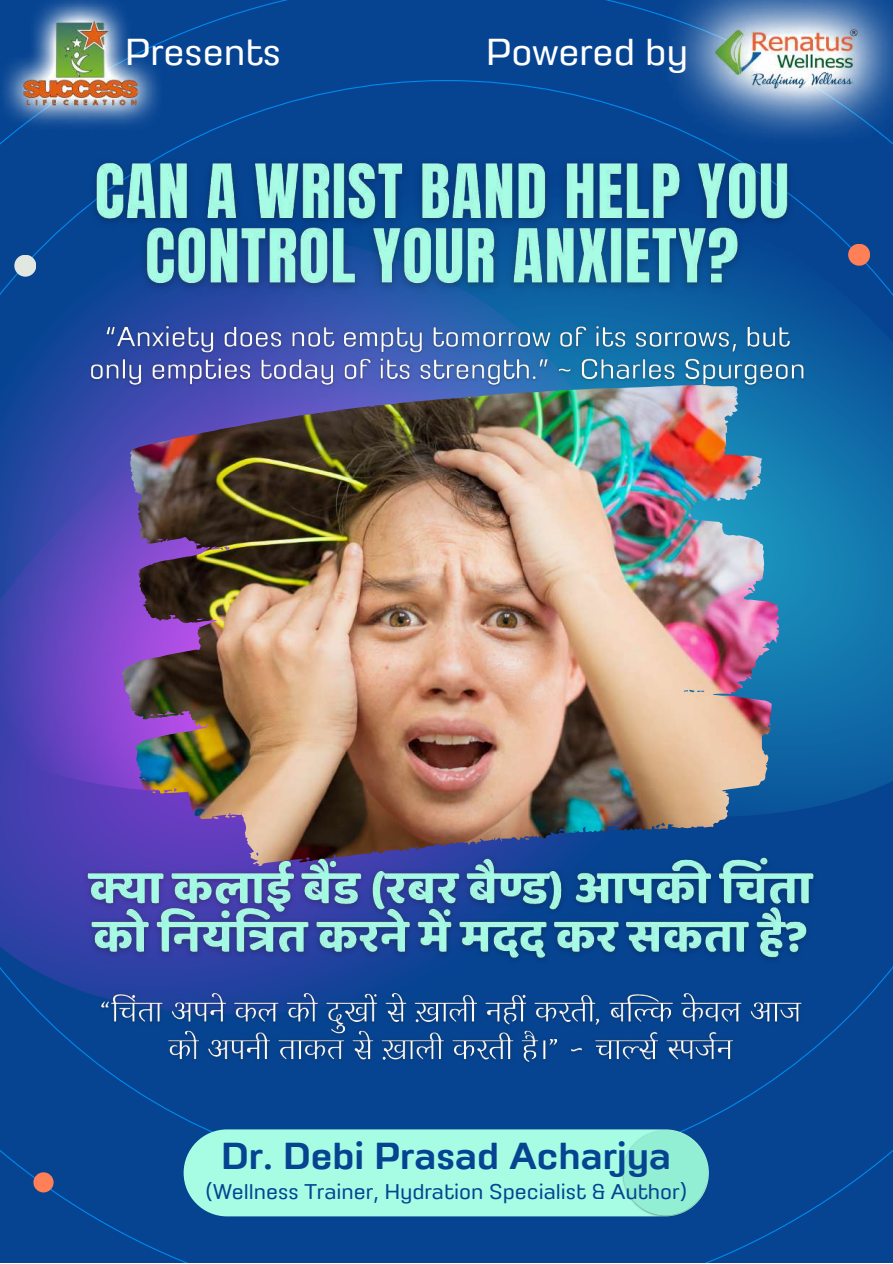
<style>
.page{position:relative;width:893px;height:1264px;background:#fff}
.page>*{position:absolute;margin:0;border:0;box-sizing:border-box;transform-origin:0 0}
.t1{font:600 33.75px "Petchlamoon";color:#064492}
.t2{font:33.75px "Petchlamoon";color:#fff}
.t3{font:19.2px "Petchlamoon";color:#064492}
</style>
<div class="page">
<div style="left:0;top:0;width:892px;height:1262px;background:#064492"></div>
<div style="left:0;top:1059px;width:892px;height:123px;background:#064492"></div>
<div style="left:33px;top:1172px;width:21px;height:20px;background:#ff7f57;border-radius:50%"></div>
<svg style="left:0;top:819px;width:892px;height:240px;background:#2b4890"></svg>
<img style="left:0;top:77px;width:892px;height:742px">
<img style="left:0;top:215px;width:618px;height:592px">
<div style="left:184px;top:1129px;width:524px;height:87px;background:#a7fde3;border-radius:43px"></div>
<img style="left:621px;top:1129px;width:87px;height:88px">
<div style="left:623px;top:1130px;width:84px;height:85px;background:#93efd3;border-radius:50%"></div>
<img style="left:684px;top:411px;width:94px;height:209px">
<img style="left:0;top:0;width:175px;height:135px">
<img style="left:641px;top:0;width:251px;height:160px">
<img style="left:82px;top:135px;width:721px;height:233px">
<img style="left:85px;top:306px;width:724px;height:97px">
<img style="left:77px;top:845px;width:747px;height:143px">
<img style="left:94px;top:985px;width:713px;height:93px">
<h1 class="t2" style="left:126px;top:33px;width:157px">Presents</h1>
<h1 class="t2" style="left:486px;top:33px;width:203px">Powered by</h1>
<h1 class="t1" style="left:221px;top:1137px;width:451px">Dr. Debi Prasad Acharjya</h1>
<p class="t3" style="left:205px;top:1181px;width:483px">(Wellness Trainer, Hydration Specialist &amp; Author)</p>
</div>
